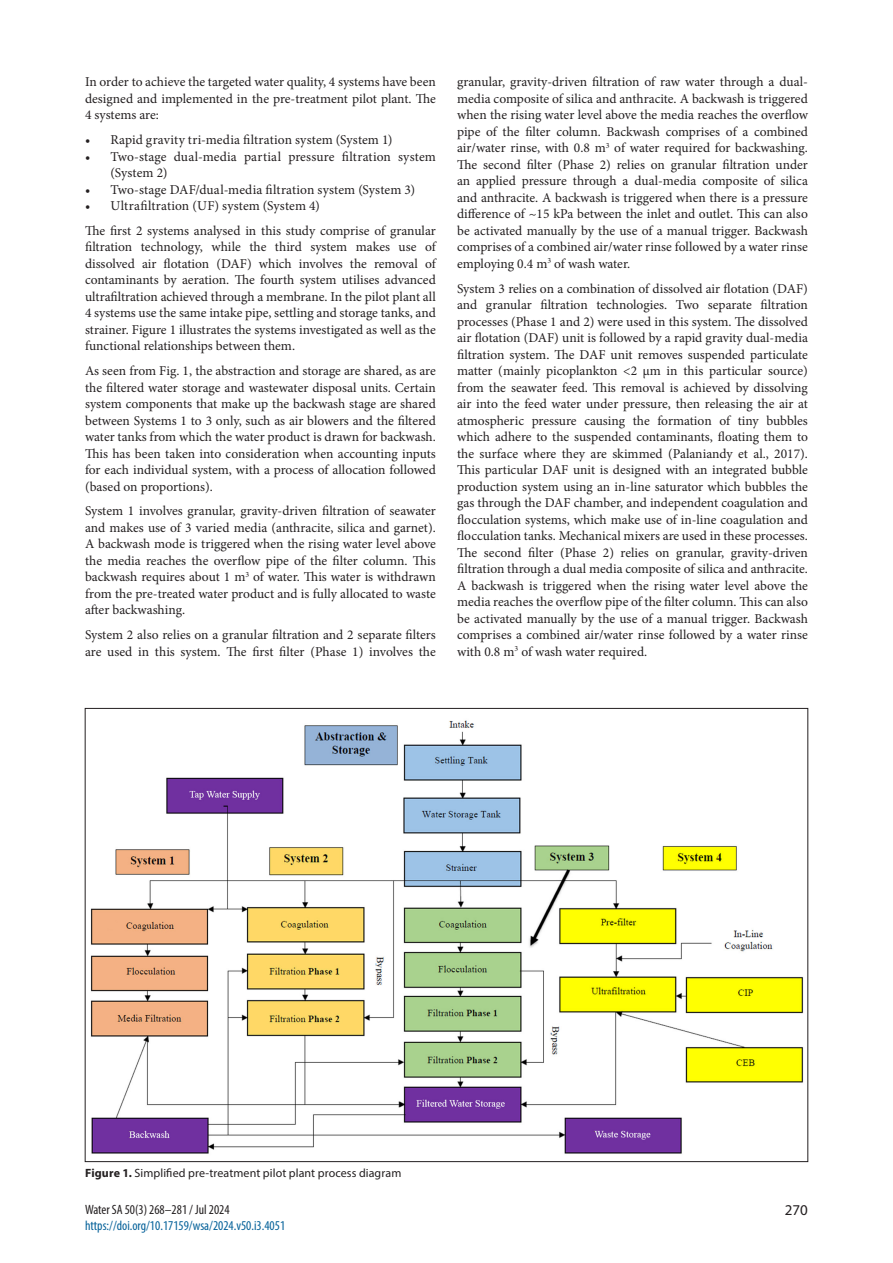
<style>
.page{position:relative;width:893px;height:1263px;background:#fff}
.page>*{position:absolute;margin:0;border:0;box-sizing:border-box;transform-origin:0 0}
.t1{font:15px "Myriad Pro";color:#231f20}
.Paragraph_Text{font:13.5px/16.5px "Minion Pro";color:#231f20;text-align:justify}
.t2{font:condensed 13.5px "Myriad Pro";color:#056199}
.t3{font:condensed 13.5px "Myriad Pro";color:#231f20}
.t4{font:12px "Myriad Pro";letter-spacing:.005em;color:#231f20}
.s1{font-weight:700}
</style>
<div class="page">
<img style="left:90px;top:720px;width:714px;height:434px">
<p class="Paragraph_Text" style="left:85px;top:74px;width:352px">In order to achieve the targeted water quality, 4 systems have been designed and implemented in the pre-treatment pilot plant. The 4 systems are:</p>
<p class="Paragraph_Text" style="left:85px;top:132px;width:309px">• Rapid gravity tri-media filtration system (System 1)</p>
<p class="Paragraph_Text" style="left:111px;top:148px;width:327px;text-indent:-26px">• Two-stage dual-media partial pressure filtration system (System 2)</p>
<p class="Paragraph_Text" style="left:85px;top:181px;width:331px">• Two-stage DAF/dual-media filtration system (System 3)</p>
<p class="Paragraph_Text" style="left:85px;top:198px;width:236px">• Ultrafiltration (UF) system (System 4)</p>
<p class="Paragraph_Text" style="left:85px;top:222px;width:352px">The first 2 systems analysed in this study comprise of granular filtration technology, while the third system makes use of dissolved air flotation (DAF) which involves the removal of contaminants by aeration. The fourth system utilises advanced ultrafiltration achieved through a membrane. In the pilot plant all 4 systems use the same intake pipe, settling and storage tanks, and strainer. Figure 1 illustrates the systems investigated as well as the functional relationships between them.</p>
<p class="Paragraph_Text" style="left:85px;top:363px;width:352px">As seen from Fig. 1, the abstraction and storage are shared, as are the filtered water storage and wastewater disposal units. Certain system components that make up the backwash stage are shared between Systems 1 to 3 only, such as air blowers and the filtered water tanks from which the water product is drawn for backwash.<br>This has been taken into consideration when accounting inputs for each individual system, with a process of allocation followed (based on proportions).</p>
<p class="Paragraph_Text" style="left:85px;top:503px;width:352px">System 1 involves granular, gravity-driven filtration of seawater and makes use of 3 varied media (anthracite, silica and garnet).<br>A backwash mode is triggered when the rising water level above the media reaches the overflow pipe of the filter column. This backwash requires about 1 m<sup>3</sup> of water. This water is withdrawn from the pre-treated water product and is fully allocated to waste after backwashing.</p>
<p class="Paragraph_Text" style="left:85px;top:627px;width:352px">System 2 also relies on a granular filtration and 2 separate filters are used in this system. The first filter (Phase 1) involves the</p>
<p class="Paragraph_Text" style="left:457px;top:74px;width:352px">granular, gravity-driven filtration of raw water through a dual&shy;media composite of silica and anthracite. A backwash is triggered when the rising water level above the media reaches the overflow pipe of the filter column. Backwash comprises of a combined air/water rinse, with 0.8 m<sup>3</sup> of water required for backwashing.<br>The second filter (Phase 2) relies on granular filtration under an applied pressure through a dual-media composite of silica and anthracite. A backwash is triggered when there is a pressure difference of ~15 kPa between the inlet and outlet. This can also be activated manually by the use of a manual trigger. Backwash comprises of a combined air/water rinse followed by a water rinse employing 0.4 m<sup>3</sup> of wash water.</p>
<p class="Paragraph_Text" style="left:457px;top:280px;width:352px">System 3 relies on a combination of dissolved air flotation (DAF) and granular filtration technologies. Two separate filtration processes (Phase 1 and 2) were used in this system. The dissolved air flotation (DAF) unit is followed by a rapid gravity dual-media filtration system. The DAF unit removes suspended particulate matter (mainly picoplankton &lt;2 µm in this particular source) from the seawater feed. This removal is achieved by dissolving air into the feed water under pressure, then releasing the air at atmospheric pressure causing the formation of tiny bubbles which adhere to the suspended contaminants, floating them to the surface where they are skimmed (Palaniandy et al., 2017).<br>This particular DAF unit is designed with an integrated bubble production system using an in-line saturator which bubbles the gas through the DAF chamber, and independent coagulation and flocculation systems, which make use of in-line coagulation and flocculation tanks. Mechanical mixers are used in these processes.<br>The second filter (Phase 2) relies on granular, gravity-driven filtration through a dual media composite of silica and anthracite.<br>A backwash is triggered when the rising water level above the media reaches the overflow pipe of the filter column. This can also be activated manually by the use of a manual trigger. Backwash comprises a combined air/water rinse followed by a water rinse with 0.8 m<sup>3</sup> of wash water required.</p>
<p class="t4" style="left:85px;top:1165px;width:318px"><span class="s1">Figure 1.</span> Simplified pre-treatment pilot plant process diagram</p>
<p class="t3" style="left:85px;top:1201px;width:146px">Water SA 50(3) 268–281 / Jul 2024</p>
<p class="t1" style="left:785px;top:1200px;width:25px">270</p>
<p class="t2" style="left:85px;top:1217px;width:202px">https://doi.org/10.17159/wsa/2024.v50.i3.4051</p>
</div>
